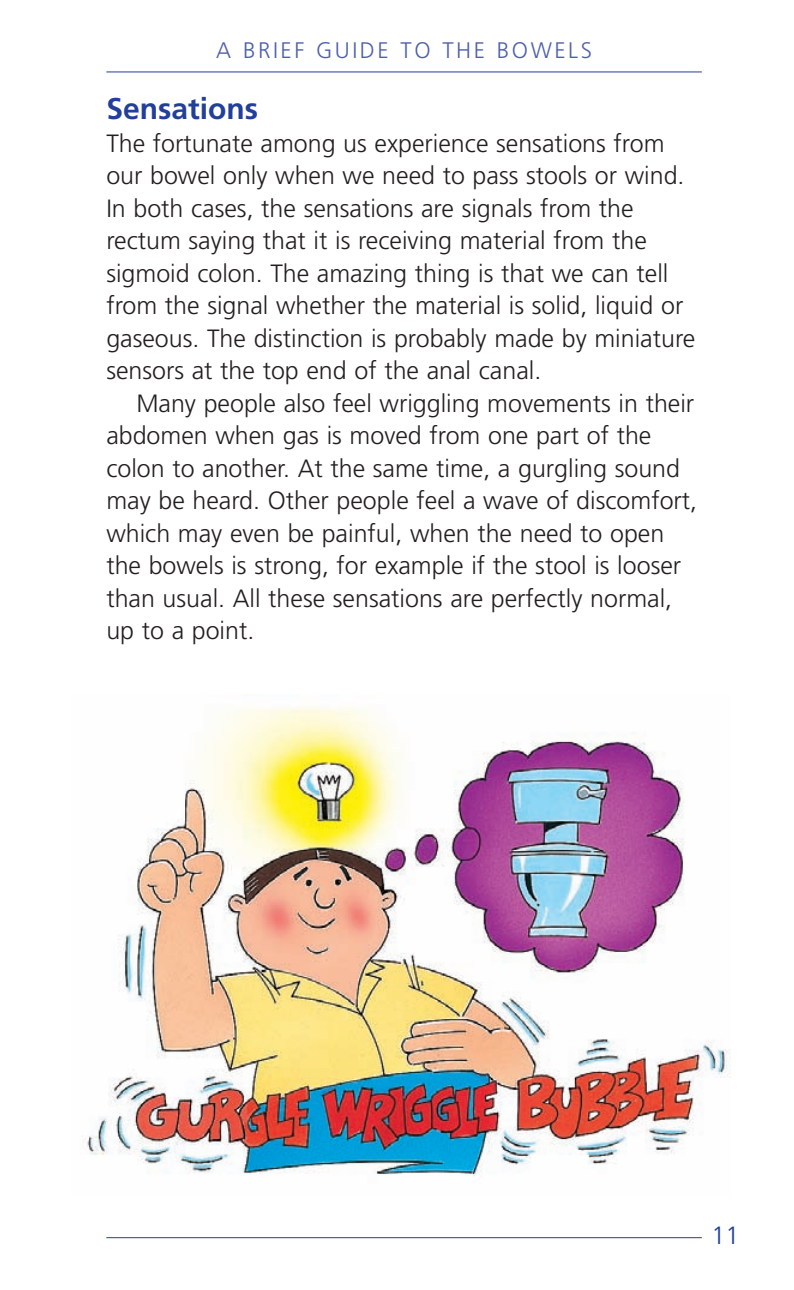
<style>
.page{position:relative;width:794px;height:1290px;background:#fff}
.page>*{position:absolute;margin:0;border:0;box-sizing:border-box;transform-origin:0 0}
.t1{font:700 30px "Frutiger";color:#223f99}
.t2{font:300 25px/32.5px "Frutiger";color:#231f20}
.t3{font:300 25px "Frutiger";color:#223f99}
.t4{font:300 22.5px "Frutiger";letter-spacing:.11em;color:#4d5fab}
</style>
<div class="page">
<hr style="left:106px;top:72px;width:596px;height:1px;background:#223f99">
<hr style="left:106px;top:1237px;width:596px;height:1px;background:#223f99">
<img style="left:87px;top:707px;width:643px;height:469px">
<p class="t4" style="left:216px;top:41px;width:377px">A BRIEF GUIDE TO THE BOWELS</p>
<p class="t1" style="left:106px;top:97px;width:153px">Sensations</p>
<p class="t2" style="left:106px;top:129px;width:590px">The fortunate among us experience sensations from our bowel only when we need to pass stools or wind.<br>In both cases, the sensations are signals from the rectum saying that it is receiving material from the sigmoid colon. The amazing thing is that we can tell from the signal whether the material is solid, liquid or gaseous. The distinction is probably made by miniature sensors at the top end of the anal canal.</p>
<p class="t2" style="left:106px;top:389px;width:592px;text-indent:30px">Many people also feel wriggling movements in their abdomen when gas is moved from one part of the colon to another. At the same time, a gurgling sound may be heard. Other people feel a wave of discomfort, which may even be painful, when the need to open the bowels is strong, for example if the stool is looser than usual. All these sensations are perfectly normal, up to a point.</p>
<p class="t3" style="left:711px;top:1225px;width:29px">11</p>
</div>
